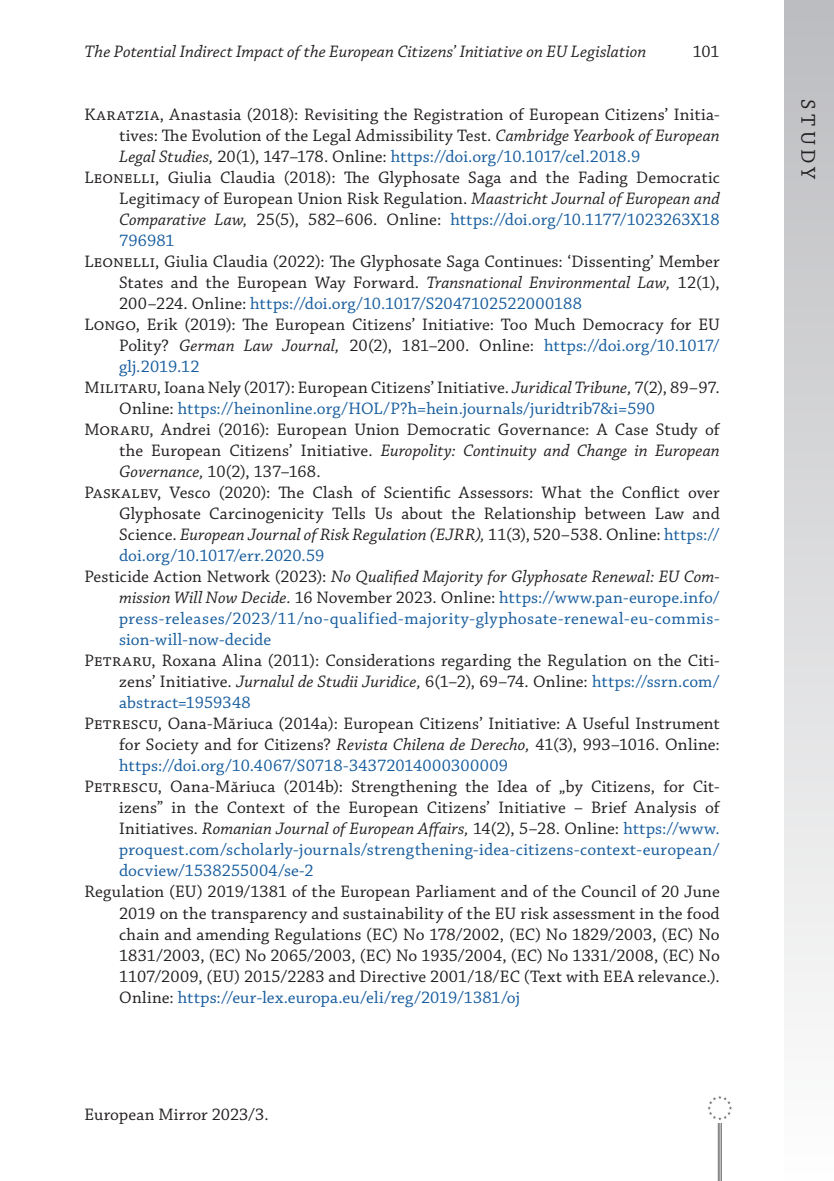
<style>
.page{position:relative;width:834px;height:1181px;background:#fff}
.page>*{position:absolute;margin:0;border:0;box-sizing:border-box;transform-origin:0 0}
.t1{font:21px "Chaparral Pro";letter-spacing:.21em;color:#231f20}
._6__Bibliography_item{font:17.5px/21px "Chaparral Pro";letter-spacing:.005em;color:#231f20;text-align:justify}
._6__Bibliography_item-2{font:17.5px/21px "Chaparral Pro";letter-spacing:.01em;color:#175d9e;text-align:justify}
.t2{font:italic 17.5px "Chaparral Pro";letter-spacing:.005em;color:#231f20}
.s1{font-style:italic}
.s2{color:#175d9e}
.s3{color:#231f20}
.s4{font-style:italic;color:#231f20}
</style>
<div class="page">
<div style="left:784px;top:0;width:49px;height:1181px;background:linear-gradient(to bottom,#bbbcbf,#fefefe)"></div>
<hr style="left:717px;top:1107px;width:1px;height:74px;background:#6c6d70">
<hr style="left:719px;top:1107px;width:1px;height:74px;background:#6c6d70">
<hr style="left:720px;top:1107px;width:1px;height:74px;background:#6c6d70">
<div style="left:704px;top:1093px;width:30px;height:29px;background:#fff"></div>
<svg style="left:707px;top:1095px;width:25px;height:25px"></svg>
<p class="t2" style="left:84px;top:42px;width:563px">The Potential Indirect Impact of the European Citizens’ Initiative on EU Legislation</p>
<p class="_6__Bibliography_item" style="left:692px;top:42px;width:28px">101</p>
<p class="_6__Bibliography_item" style="left:119px;top:105px;width:602px;text-indent:-35px">Karatzia, Anastasia (2018): Revisiting the Registration of European Citizens’ Initia&shy;tives: The Evolution of the Legal Admissibility Test. <span class="s1">Cambridge Yearbook of European Legal Studies,</span> 20(1), 147–178. Online: <span class="s2">https://doi.org/10.1017/cel.2018.9</span></p>
<p class="_6__Bibliography_item" style="left:119px;top:168px;width:602px;text-indent:-35px">Leonelli, Giulia Claudia (2018): The Glyphosate Saga and the Fading Democratic Legitimacy of European Union Risk Regulation. <span class="s1">Maastricht Journal of European and Comparative Law,</span> 25(5), 582–606. Online: <span class="s2">https://doi.org/10.1177/1023263X18<br>796981</span></p>
<p class="_6__Bibliography_item" style="left:119px;top:252px;width:602px;text-indent:-35px">Leonelli, Giulia Claudia (2022): The Glyphosate Saga Continues: ‘Dissenting’ Member States and the European Way Forward. <span class="s1">Transnational Environmental Law,</span> 12(1), 200–224. Online: <span class="s2">https://doi.org/10.1017/S2047102522000188</span></p>
<p class="_6__Bibliography_item" style="left:119px;top:315px;width:602px;text-indent:-35px">Longo, Erik (2019): The European Citizens’ Initiative: Too Much Democracy for EU Polity? <span class="s1">German Law Journal,</span> 20(2), 181–200. Online: <span class="s2">https://doi.org/10.1017/ glj.2019.12</span></p>
<p class="_6__Bibliography_item" style="left:119px;top:378px;width:602px;text-indent:-35px">Militaru, Ioana Nely (2017): European Citizens’ Initiative. <span class="s1">Juridical Tribune,</span> 7(2), 89–97.<br>Online: <span class="s2">https://heinonline.org/HOL/P?h=hein.journals/juridtrib7&amp;i=590</span></p>
<p class="_6__Bibliography_item" style="left:119px;top:420px;width:602px;text-indent:-35px">Moraru, Andrei (2016): European Union Democratic Governance: A Case Study of the European Citizens’ Initiative. <span class="s1">Europolity: Continuity and Change in European Governance,</span> 10(2), 137–168.</p>
<p class="_6__Bibliography_item" style="left:119px;top:483px;width:602px;text-indent:-35px">Paskalev, Vesco (2020): The Clash of Scientific Assessors: What the Conflict over Glyphosate Carcinogenicity Tells Us about the Relationship between Law and Science. <span class="s1">European Journal of Risk Regulation (EJRR),</span> 11(3), 520–538. Online: <span class="s2">https:// doi.org/10.1017/err.2020.59</span></p>
<p class="_6__Bibliography_item-2" style="left:119px;top:567px;width:602px;text-indent:-35px"><span class="s3">Pesticide Action Network (2023):</span> <span class="s4">No Qualified Majority for Glyphosate Renewal: EU Com&shy;mission Will Now Decide.</span> <span class="s3">16 November 2023. Online:</span> https://www.pan-europe.info/ press-releases/2023/11/no-qualified-majority-glyphosate-renewal-eu-commis&shy;sion-will-now-decide</p>
<p class="_6__Bibliography_item" style="left:119px;top:651px;width:602px;text-indent:-35px">Petraru, Roxana Alina (2011): Considerations regarding the Regulation on the Citi&shy;zens’ Initiative. <span class="s1">Jurnalul de Studii Juridice,</span> 6(1–2), 69–74. Online: <span class="s2">https://ssrn.com/ abstract=1959348</span></p>
<p class="_6__Bibliography_item" style="left:119px;top:714px;width:602px;text-indent:-35px">Petrescu, Oana-Măriuca (2014a): European Citizens’ Initiative: A Useful Instrument for Society and for Citizens? <span class="s1">Revista Chilena de Derecho,</span> 41(3), 993–1016. Online: <span class="s2">https://doi.org/10.4067/S0718-34372014000300009</span></p>
<p class="_6__Bibliography_item" style="left:119px;top:777px;width:602px;text-indent:-35px">Petrescu, Oana-Măriuca (2014b): Strengthening the Idea of „by Citizens, for Cit&shy;izens” in the Context of the European Citizens’ Initiative – Brief Analysis of Initiatives<span class="s1">. Romanian Journal of European Affairs,</span> 14(2), 5–28. Online: <span class="s2">https://www. proquest.com/scholarly-journals/strengthening-idea-citizens-context-european/ docview/1538255004/se-2</span></p>
<p class="_6__Bibliography_item" style="left:119px;top:882px;width:602px;text-indent:-35px">Regulation (EU) 2019/1381 of the European Parliament and of the Council of 20 June 2019 on the transparency and sustainability of the EU risk assessment in the food chain and amending Regulations (EC) No 178/2002, (EC) No 1829/2003, (EC) No 1831/2003, (EC) No 2065/2003, (EC) No 1935/2004, (EC) No 1331/2008, (EC) No 1107/2009, (EU) 2015/2283 and Directive 2001/18/EC (Text with EEA relevance.).<br>Online: <span class="s2">https://eur-lex.europa.eu/eli/reg/2019/1381/oj</span></p>
<p class="_6__Bibliography_item" style="left:84px;top:1105px;width:186px">European Mirror 2023/3.</p>
<p class="t1" style="left:819px;top:99px;width:82px;rotate:90deg">STUDY</p>
</div>
